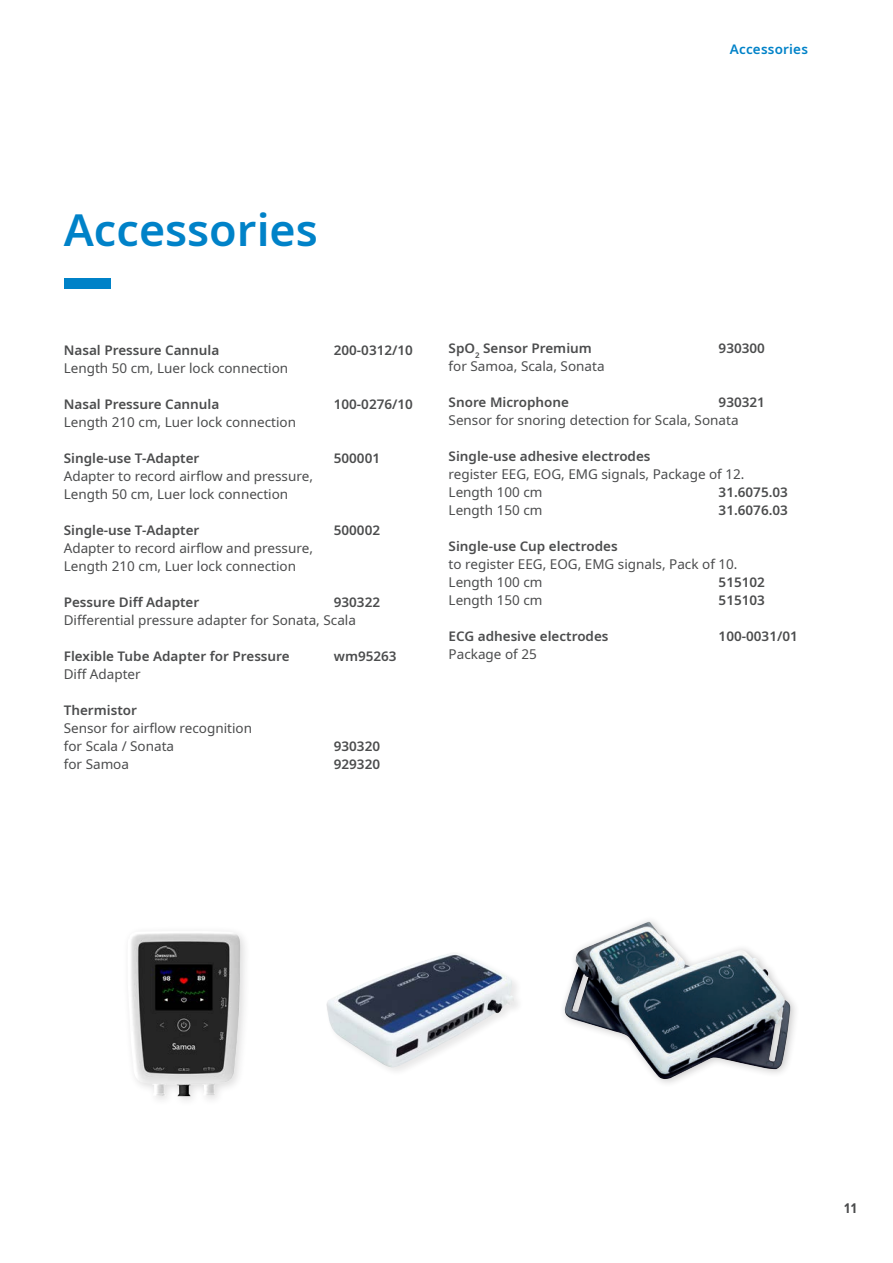
<style>
.page{position:relative;width:893px;height:1263px;background:#fff}
.page>*{position:absolute;margin:0;border:0;box-sizing:border-box;transform-origin:0 0}
.Headline{font:600 45px "Noto Sans";color:#0082c8}
.t1{font:13.5px/18px "Noto Sans";color:#4b4c4d}
.t2{font:600 13.5px "Noto Sans";color:#4b4c4d}
.Subline{font:600 13.5px "Noto Sans";letter-spacing:.015em;color:#0082c8}
.t3{font:700 condensed 13.5px "Noto Sans";color:#4b4c4d}
.s1{font-weight:600}
</style>
<div class="page">
<div style="left:64px;top:279px;width:47px;height:10px;background:#0082c8"></div>
<img style="left:326px;top:953px;width:189px;height:115px">
<div style="left:122px;top:925px;width:129px;height:182px;background:#231f20;opacity:.15"></div>
<img style="left:127px;top:931px;width:114px;height:165px">
<img style="left:565px;top:922px;width:226px;height:157px">
<p class="Subline" style="left:730px;top:40px;width:79px">Accessories</p>
<p class="Headline" style="left:64px;top:198px;width:256px">Accessories</p>
<p class="t2" style="left:64px;top:340px;width:157px">Nasal Pressure Cannula</p>
<p class="t2" style="left:334px;top:340px;width:81px">200-0312/10</p>
<p class="t1" style="left:64px;top:359px;width:226px">Length 50 cm, Luer lock connection</p>
<p class="t2" style="left:64px;top:394px;width:157px">Nasal Pressure Cannula</p>
<p class="t2" style="left:334px;top:394px;width:81px">100-0276/10</p>
<p class="t1" style="left:64px;top:413px;width:234px">Length 210 cm, Luer lock connection</p>
<p class="t2" style="left:64px;top:448px;width:137px">Single-use T-Adapter</p>
<p class="t2" style="left:334px;top:448px;width:48px">500001</p>
<p class="t1" style="left:64px;top:467px;width:251px">Adapter to record airflow and pressure,</p>
<p class="t1" style="left:64px;top:485px;width:226px">Length 50 cm, Luer lock connection</p>
<p class="t2" style="left:64px;top:520px;width:137px">Single-use T-Adapter</p>
<p class="t2" style="left:334px;top:520px;width:48px">500002</p>
<p class="t1" style="left:64px;top:539px;width:251px">Adapter to record airflow and pressure,</p>
<p class="t1" style="left:64px;top:557px;width:234px">Length 210 cm, Luer lock connection</p>
<p class="t2" style="left:64px;top:592px;width:137px">Pessure Diff Adapter</p>
<p class="t2" style="left:334px;top:592px;width:48px">930322</p>
<p class="t1" style="left:64px;top:611px;width:294px">Differential pressure adapter for Sonata, Scala</p>
<p class="t2" style="left:64px;top:646px;width:227px">Flexible Tube Adapter for Pressure</p>
<p class="t2" style="left:334px;top:646px;width:64px">wm95263</p>
<p class="t1" style="left:64px;top:665px;width:79px">Diff Adapter</p>
<p class="t1" style="left:64px;top:701px;width:190px"><span class="s1">Thermistor<br></span>Sensor for airflow recognition for Scala / Sonata</p>
<p class="t2" style="left:334px;top:736px;width:48px">930320</p>
<p class="t1" style="left:64px;top:755px;width:67px">for Samoa</p>
<p class="t2" style="left:334px;top:754px;width:48px">929320</p>
<p class="t2" style="left:449px;top:339px;width:145px">SpO<sub>2</sub> Sensor Premium</p>
<p class="t2" style="left:719px;top:339px;width:48px">930300</p>
<p class="t1" style="left:449px;top:358px;width:157px">for Samoa, Scala, Sonata</p>
<p class="t2" style="left:449px;top:393px;width:122px">Snore Microphone</p>
<p class="t2" style="left:719px;top:393px;width:48px">930321</p>
<p class="t1" style="left:449px;top:412px;width:291px">Sensor for snoring detection for Scala, Sonata</p>
<p class="t1" style="left:449px;top:448px;width:297px"><span class="s1">Single-use adhesive electrodes<br></span>register EEG, EOG, EMG signals, Package of 12.<br>Length 100 cm</p>
<p class="t2" style="left:719px;top:483px;width:71px">31.6075.03</p>
<p class="t1" style="left:449px;top:502px;width:95px">Length 150 cm</p>
<p class="t2" style="left:719px;top:501px;width:71px">31.6076.03</p>
<p class="t2" style="left:449px;top:537px;width:170px">Single-use Cup electrodes</p>
<p class="t1" style="left:449px;top:556px;width:290px">to register EEG, EOG, EMG signals, Pack of 10.</p>
<p class="t1" style="left:449px;top:574px;width:95px">Length 100 cm</p>
<p class="t2" style="left:719px;top:573px;width:48px">515102</p>
<p class="t1" style="left:449px;top:592px;width:95px">Length 150 cm</p>
<p class="t2" style="left:719px;top:591px;width:48px">515103</p>
<p class="t2" style="left:449px;top:627px;width:161px">ECG adhesive electrodes</p>
<p class="t2" style="left:719px;top:627px;width:81px">100-0031/01</p>
<p class="t1" style="left:449px;top:646px;width:90px">Package of 25</p>
<p class="t3" style="left:844px;top:1198px;width:15px">11</p>
</div>
